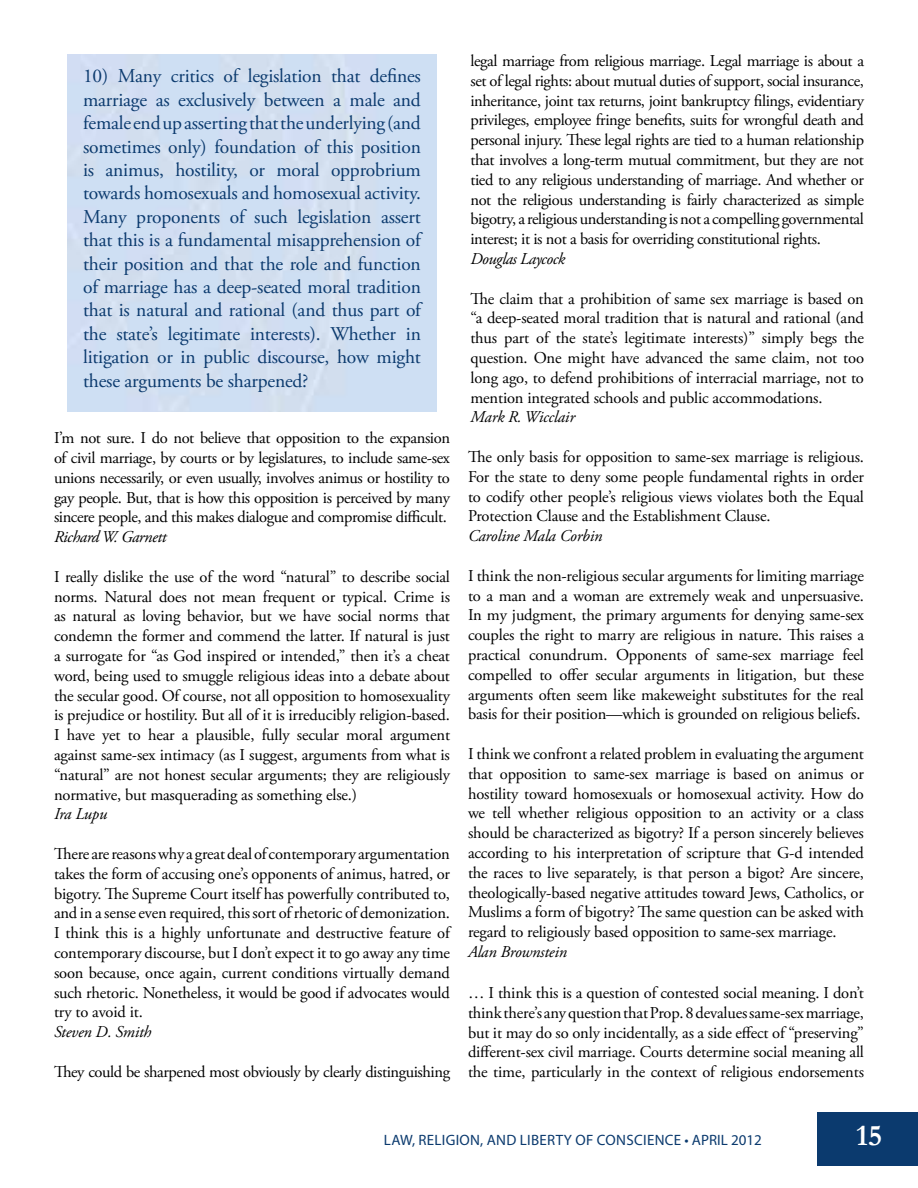
<style>
.page{position:relative;width:918px;height:1188px;background:#fff}
.page>*{position:absolute;margin:0;border:0;box-sizing:border-box;transform-origin:0 0}
.t1{font:700 30px "Garamond";color:#fff}
.t2{font:19.5px/23.4px "Adobe Garamond Pro";letter-spacing:-.01em;color:#0b3a6e;text-align:justify}
.t3{font:16.5px/19.8px "Adobe Garamond Pro";letter-spacing:-.01em;color:#000;text-align:justify}
.t4{font:italic 16.5px "Adobe Garamond Pro";letter-spacing:-.015em;color:#000}
.t5{font:15px "Myriad Pro";letter-spacing:.02em;color:#0b3a6e}
</style>
<div class="page">
<div style="left:817px;top:1112px;width:101px;height:54px;background:#0b3a6e"></div>
<p class="t2" style="left:83px;top:65px;width:339px">10) Many critics of legislation that defines marriage as exclusively between a male and female end up asserting that the underlying (and sometimes only) foundation of this position is animus, hostility, or moral opprobrium towards homosexuals and homosexual activity.<br>Many proponents of such legislation assert that this is a fundamental misapprehension of their position and that the role and function of marriage has a deep-seated moral tradition that is natural and rational (and thus part of the state’s legitimate interests). Whether in litigation or in public discourse, how might these arguments be sharpened?</p>
<p class="t3" style="left:54px;top:429px;width:398px">I’m not sure. I do not believe that opposition to the expansion of civil marriage, by courts or by legislatures, to include same-sex unions necessarily, or even usually, involves animus or hostility to gay people. But, that is how this opposition is perceived by many sincere people, and this makes dialogue and compromise difficult.</p>
<p class="t4" style="left:54px;top:527px;width:114px">Richard W. Garnett</p>
<p class="t3" style="left:54px;top:567px;width:398px">I really dislike the use of the word “natural” to describe social norms. Natural does not mean frequent or typical. Crime is as natural as loving behavior, but we have social norms that condemn the former and commend the latter. If natural is just a surrogate for “as God inspired or intended,” then it’s a cheat word, being used to smuggle religious ideas into a debate about the secular good. Of course, not all opposition to homosexuality is prejudice or hostility. But all of it is irreducibly religion-based.<br>I have yet to hear a plausible, fully secular moral argument against same-sex intimacy (as I suggest, arguments from what is “natural” are not honest secular arguments; they are religiously normative, but masquerading as something else.)</p>
<p class="t4" style="left:54px;top:804px;width:55px">Ira Lupu</p>
<p class="t3" style="left:54px;top:844px;width:398px">There are reasons why a great deal of contemporary argumentation takes the form of accusing one’s opponents of animus, hatred, or bigotry. The Supreme Court itself has powerfully contributed to, and in a sense even required, this sort of rhetoric of demonization.<br>I think this is a highly unfortunate and destructive feature of contemporary discourse, but I don’t expect it to go away any time soon because, once again, current conditions virtually demand such rhetoric. Nonetheless, it would be good if advocates would try to avoid it.</p>
<p class="t4" style="left:54px;top:1022px;width:99px">Steven D. Smith</p>
<p class="t3" style="left:54px;top:1062px;width:398px">They could be sharpened most obviously by clearly distinguishing</p>
<p class="t3" style="left:470px;top:51px;width:395px">legal marriage from religious marriage. Legal marriage is about a set of legal rights: about mutual duties of support, social insurance, inheritance, joint tax returns, joint bankruptcy filings, evidentiary privileges, employee fringe benefits, suits for wrongful death and personal injury. These legal rights are tied to a human relationship that involves a long-term mutual commitment, but they are not tied to any religious understanding of marriage. And whether or not the religious understanding is fairly characterized as simple bigotry, a religious understanding is not a compelling governmental interest; it is not a basis for overriding constitutional rights.</p>
<p class="t4" style="left:470px;top:249px;width:96px">Douglas Laycock</p>
<p class="t3" style="left:470px;top:289px;width:395px">The claim that a prohibition of same sex marriage is based on “a deep-seated moral tradition that is natural and rational (and thus part of the state’s legitimate interests)” simply begs the question. One might have advanced the same claim, not too long ago, to defend prohibitions of interracial marriage, not to mention integrated schools and public accommodations.</p>
<p class="t4" style="left:470px;top:407px;width:106px">Mark R. Wicclair</p>
<p class="t3" style="left:468px;top:447px;width:397px">The only basis for opposition to same-sex marriage is religious.<br>For the state to deny some people fundamental rights in order to codify other people’s religious views violates both the Equal Protection Clause and the Establishment Clause.</p>
<p class="t4" style="left:468px;top:526px;width:136px">Caroline Mala Corbin</p>
<p class="t3" style="left:468px;top:566px;width:398px">I think the non-religious secular arguments for limiting marriage to a man and a woman are extremely weak and unpersuasive.<br>In my judgment, the primary arguments for denying same-sex couples the right to marry are religious in nature. This raises a practical conundrum. Opponents of same-sex marriage feel compelled to offer secular arguments in litigation, but these arguments often seem like makeweight substitutes for the real basis for their position—which is grounded on religious beliefs.</p>
<p class="t3" style="left:468px;top:744px;width:398px">I think we confront a related problem in evaluating the argument that opposition to same-sex marriage is based on animus or hostility toward homosexuals or homosexual activity. How do we tell whether religious opposition to an activity or a class should be characterized as bigotry? If a person sincerely believes according to his interpretation of scripture that G-d intended the races to live separately, is that person a bigot? Are sincere, theologically-based negative attitudes toward Jews, Catholics, or Muslims a form of bigotry? The same question can be asked with regard to religiously based opposition to same-sex marriage.</p>
<p class="t4" style="left:468px;top:942px;width:101px">Alan Brownstein</p>
<p class="t3" style="left:468px;top:984px;width:398px">… I think this is a question of contested social meaning. I don’t think there’s any question that Prop. 8 devalues same-sex marriage, but it may do so only incidentally, as a side effect of “preserving” different-sex civil marriage. Courts determine social meaning all the time, particularly in the context of religious endorsements</p>
<p class="t5" style="left:384px;top:1131px;width:379px">LAW, RELIGION, AND LIBERTY OF CONSCIENCE • APRIL 2012</p>
<h1 class="t1" style="left:856px;top:1117px;width:27px">15</h1>
</div>
